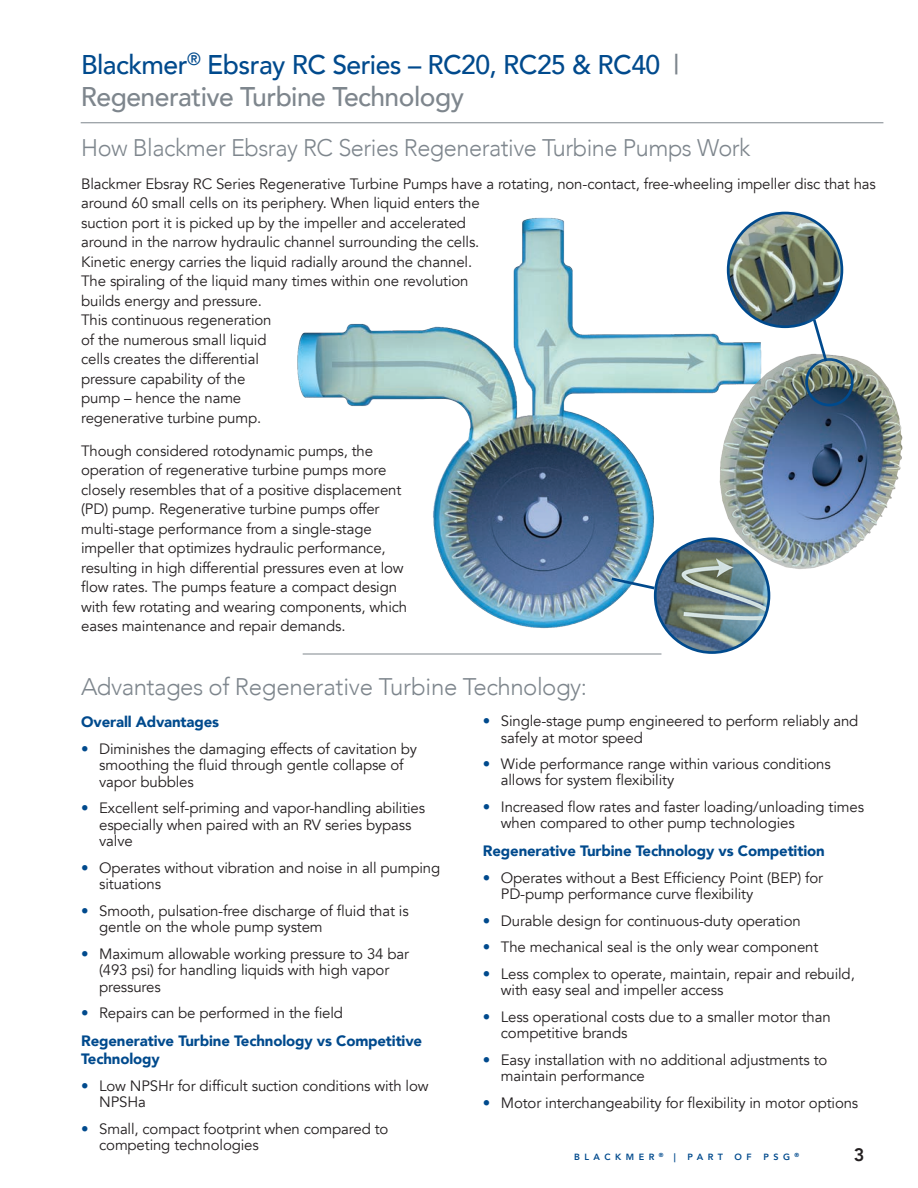
<style>
.page{position:relative;width:918px;height:1188px;background:#fff}
.page>*{position:absolute;margin:0;border:0;box-sizing:border-box;transform-origin:0 0}
.t1{font:500 27px/31.5px "Avenir";letter-spacing:-.02em;color:#004a8d}
.t2{font:300 24px "Avenir";letter-spacing:-.02em;color:#7e868d}
.t3{font:800 18px "Avenir";color:#231f20}
.t4{font:15px/19.5px "Avenir";letter-spacing:-.01em;color:#231f20}
.t5{font:900 15px/28px "Avenir";letter-spacing:-.01em;color:#004a8d}
.t6{font:800 9px "Avenir";letter-spacing:.5em;color:#004a8d}
.s1{color:#7e868d}
.s2{color:#004a8d}
.s3{font-weight:400}
.s4{font-weight:400;color:#231f20}
</style>
<div class="page">
<hr style="left:81px;top:122px;width:802px;height:1px;background:#7e868d">
<img style="left:297px;top:211px;width:497px;height:444px">
<img style="left:693px;top:344px;width:210px;height:236px">
<img style="left:728px;top:213px;width:114px;height:114px;border-radius:57px">
<div style="left:727px;top:212px;width:116px;height:116px;border:3px solid #004a8d;border-radius:50%"></div>
<div style="left:805px;top:358px;width:49px;height:48px;border:3px solid #004a8d;border-radius:50%"></div>
<div style="left:803px;top:309px;width:35px;height:63px;background:#fff;opacity:.75"></div>
<svg style="left:811px;top:317px;width:18px;height:47px"></svg>
<div style="left:605px;top:571px;width:56px;height:26px;background:#fff;opacity:.75"></div>
<svg style="left:609px;top:576px;width:48px;height:15px"></svg>
<img style="left:655px;top:539px;width:114px;height:114px;border-radius:57px">
<div style="left:654px;top:537px;width:116px;height:117px;border:3px solid #004a8d;border-radius:50%"></div>
<h1 class="t1" style="left:81px;top:48px;width:600px">Blackmer<sup>®</sup> Ebsray RC Series – RC20, RC25 &amp; RC40 <span class="s1">|<br>Regenerative Turbine Technology</span></h1>
<h2 class="t2" style="left:81px;top:133px;width:671px">How Blackmer Ebsray RC Series Regenerative Turbine Pumps Work</h2>
<p class="t4" style="left:81px;top:174px;width:796px">Blackmer Ebsray RC Series Regenerative Turbine Pumps have a rotating, non-contact, free-wheeling impeller disc that has around 60 small cells on its periphery. When liquid enters the<br>suction port it is picked up by the impeller and accelerated<br>around in the narrow hydraulic channel surrounding the cells.<br>Kinetic energy carries the liquid radially around the channel.<br>The spiraling of the liquid many times within one revolution<br>builds energy and pressure.<br>This continuous regeneration<br>of the numerous small liquid<br>cells creates the differential<br>pressure capability of the<br>pump – hence the name<br>regenerative turbine pump.</p>
<p class="t4" style="left:81px;top:441px;width:328px">Though considered rotodynamic pumps, the operation of regenerative turbine pumps more closely resembles that of a positive displacement (PD) pump. Regenerative turbine pumps offer multi-stage performance from a single-stage impeller that optimizes hydraulic performance, resulting in high differential pressures even at low flow rates. The pumps feature a compact design with few rotating and wearing components, which eases maintenance and repair demands.</p>
<h2 class="t2" style="left:81px;top:673px;width:508px">Advantages of Regenerative Turbine Technology:</h2>
<p class="t5" style="left:81px;top:708px;width:140px">Overall Advantages</p>
<p class="t4" style="left:99px;top:740px;width:319px;line-height:16.5px;text-indent:-18px"><span class="s2">•</span> Diminishes the damaging effects of cavitation by smoothing the fluid through gentle collapse of vapor bubbles</p>
<p class="t4" style="left:99px;top:800px;width:328px;line-height:16.5px;text-indent:-18px"><span class="s2">•</span> Excellent self-priming and vapor-handling abilities especially when paired with an RV series bypass valve</p>
<p class="t4" style="left:99px;top:859px;width:343px;line-height:16.5px;text-indent:-18px"><span class="s2">•</span> Operates without vibration and noise in all pumping situations</p>
<p class="t4" style="left:99px;top:902px;width:311px;line-height:16.5px;text-indent:-18px"><span class="s2">•</span> Smooth, pulsation-free discharge of fluid that is gentle on the whole pump system</p>
<p class="t4" style="left:99px;top:945px;width:311px;line-height:16.5px;text-indent:-18px"><span class="s2">•</span> Maximum allowable working pressure to 34 bar (493 psi) for handling liquids with high vapor pressures</p>
<p class="t5" style="left:81px;top:998px;width:343px"><span class="s3">•</span> <span class="s4">Repairs can be performed in the field<br></span>Regenerative Turbine Technology vs Competitive</p>
<p class="t5" style="left:81px;top:1044px;width:80px">Technology</p>
<p class="t4" style="left:99px;top:1077px;width:331px;line-height:16.5px;text-indent:-18px"><span class="s2">•</span> Low NPSHr for difficult suction conditions with low<br>NPSHa</p>
<p class="t4" style="left:99px;top:1120px;width:291px;line-height:16.5px;text-indent:-18px"><span class="s2">•</span> Small, compact footprint when compared to competing technologies</p>
<p class="t4" style="left:501px;top:713px;width:359px;line-height:16.5px;text-indent:-18px"><span class="s2">•</span> Single-stage pump engineered to perform reliably and safely at motor speed</p>
<p class="t4" style="left:501px;top:756px;width:331px;line-height:16.5px;text-indent:-18px"><span class="s2">•</span> Wide performance range within various conditions allows for system flexibility</p>
<p class="t4" style="left:501px;top:799px;width:365px;line-height:16.5px;text-indent:-18px"><span class="s2">•</span> Increased flow rates and faster loading/unloading times when compared to other pump technologies</p>
<p class="t5" style="left:483px;top:837px;width:343px">Regenerative Turbine Technology vs Competition</p>
<p class="t4" style="left:501px;top:870px;width:324px;line-height:16.5px;text-indent:-18px"><span class="s2">•</span> Operates without a Best Efficiency Point (BEP) for<br>PD-pump performance curve flexibility</p>
<p class="t4" style="left:483px;top:911px;width:319px"><span class="s2">•</span> Durable design for continuous-duty operation</p>
<p class="t4" style="left:483px;top:938px;width:337px"><span class="s2">•</span> The mechanical seal is the only wear component</p>
<p class="t4" style="left:501px;top:966px;width:355px;line-height:16.5px;text-indent:-18px"><span class="s2">•</span> Less complex to operate, maintain, repair and rebuild, with easy seal and impeller access</p>
<p class="t4" style="left:501px;top:1009px;width:331px;line-height:16.5px;text-indent:-18px"><span class="s2">•</span> Less operational costs due to a smaller motor than competitive brands</p>
<p class="t4" style="left:501px;top:1052px;width:328px;line-height:16.5px;text-indent:-18px"><span class="s2">•</span> Easy installation with no additional adjustments to maintain performance</p>
<p class="t4" style="left:483px;top:1093px;width:377px"><span class="s2">•</span> Motor interchangeability for flexibility in motor options</p>
<p class="t6" style="left:574px;top:1149px;width:103px">BLACKMER <sup>®</sup> |</p>
<p class="t6" style="left:687px;top:1149px;width:37px">PART</p>
<p class="t6" style="left:735px;top:1149px;width:19px">O F</p>
<p class="t6" style="left:763px;top:1149px;width:37px">PSG <sup>®</sup></p>
<p class="t3" style="left:854px;top:1140px;width:12px">3</p>
</div>
